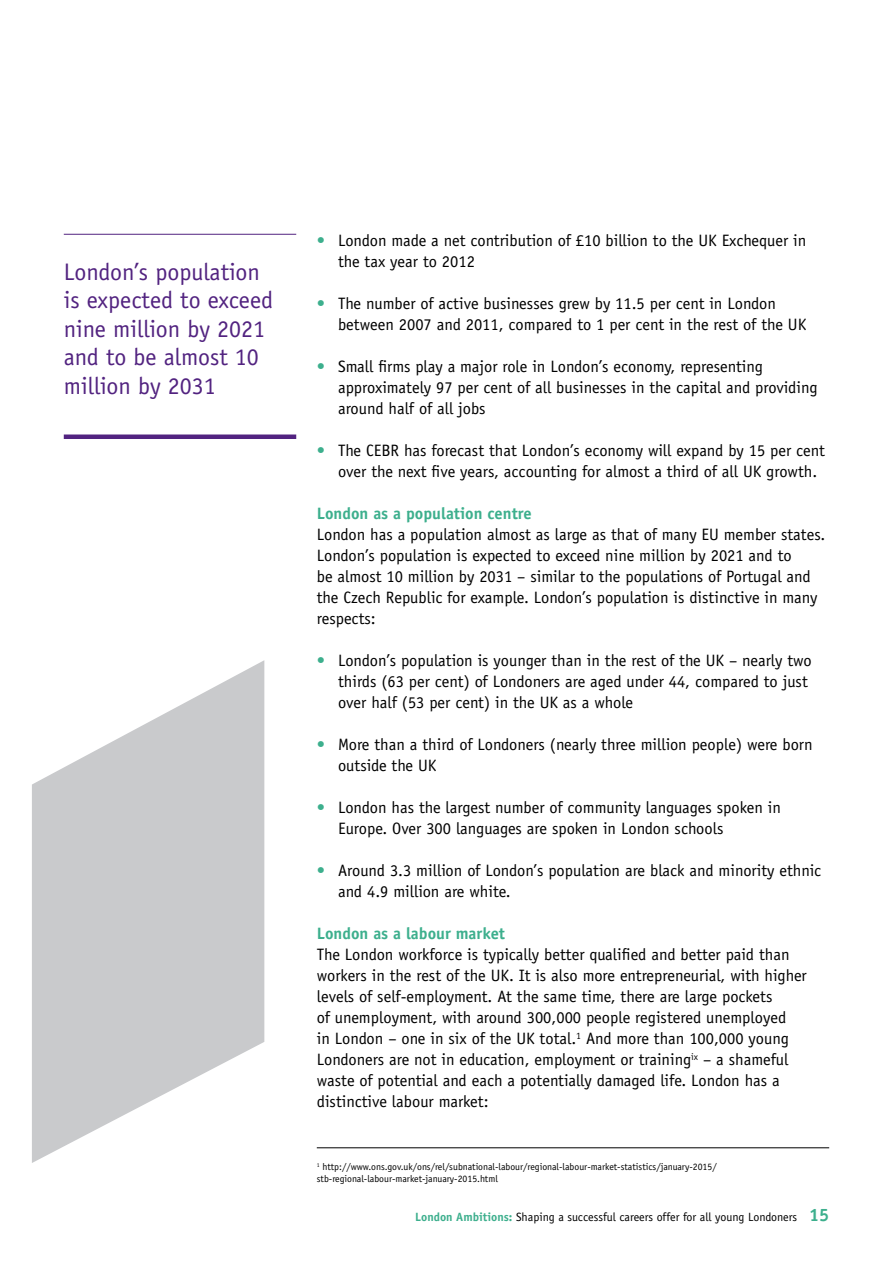
<style>
.page{position:relative;width:893px;height:1263px;background:#fff}
.page>*{position:absolute;margin:0;border:0;box-sizing:border-box;transform-origin:0 0}
.t1{font:24px/28.5px "Officina Sans";color:#522380}
.t2{font:16.5px/21px "Officina Sans";color:#000}
.t3{font:700 16.5px "Officina Sans";color:#3daf8d}
.t4{font:12px "Officina Sans";color:#000}
.t5{font:9.75px/12px "Officina Sans";color:#000}
.s1{color:#3daf8d}
.s2{font-weight:700;color:#3daf8d}
.s3{font-weight:700;font-size:18px;color:#3daf8d}
</style>
<div class="page">
<svg style="left:32px;top:660px;width:232px;height:503px;fill:#c9cacc"></svg>
<div style="left:64px;top:434px;width:232px;height:5px;background:#522380"></div>
<hr style="left:64px;top:234px;width:232px;height:1px;background:#522380">
<hr style="left:317px;top:1147px;width:512px;height:1px;background:#000">
<h1 class="t1" style="left:64px;top:257px;width:211px">London’s population is expected to exceed nine million by 2021 and to be almost 10 million by 2031</h1>
<p class="t2" style="left:338px;top:230px;width:470px;text-indent:-21px"><span class="s1">•</span> London made a net contribution of £10 billion to the UK Exchequer in the tax year to 2012</p>
<p class="t2" style="left:338px;top:293px;width:470px;text-indent:-21px"><span class="s1">•</span> The number of active businesses grew by 11.5 per cent in London between 2007 and 2011, compared to 1 per cent in the rest of the UK</p>
<p class="t2" style="left:338px;top:356px;width:481px;text-indent:-21px"><span class="s1">•</span> Small firms play a major role in London’s economy, representing approximately 97 per cent of all businesses in the capital and providing around half of all jobs</p>
<p class="t2" style="left:338px;top:440px;width:488px;text-indent:-21px"><span class="s1">•</span> The CEBR has forecast that London’s economy will expand by 15 per cent over the next five years, accounting for almost a third of all UK growth.</p>
<p class="t3" style="left:317px;top:503px;width:216px">London as a population centre</p>
<p class="t2" style="left:317px;top:524px;width:510px">London has a population almost as large as that of many EU member states.<br>London’s population is expected to exceed nine million by 2021 and to<br>be almost 10 million by 2031 – similar to the populations of Portugal and the Czech Republic for example. London’s population is distinctive in many respects:</p>
<p class="t2" style="left:338px;top:650px;width:475px;text-indent:-21px"><span class="s1">•</span> London’s population is younger than in the rest of the UK – nearly two thirds (63 per cent) of Londoners are aged under 44, compared to just over half (53 per cent) in the UK as a whole</p>
<p class="t2" style="left:338px;top:734px;width:476px;text-indent:-21px"><span class="s1">•</span> More than a third of Londoners (nearly three million people) were born outside the UK</p>
<p class="t2" style="left:338px;top:797px;width:444px;text-indent:-21px"><span class="s1">•</span> London has the largest number of community languages spoken in<br>Europe. Over 300 languages are spoken in London schools</p>
<p class="t2" style="left:338px;top:860px;width:485px;text-indent:-21px"><span class="s1">•</span> Around 3.3 million of London’s population are black and minority ethnic and 4.9 million are white.</p>
<p class="t3" style="left:317px;top:923px;width:190px">London as a labour market</p>
<p class="t2" style="left:317px;top:944px;width:492px">The London workforce is typically better qualified and better paid than workers in the rest of the UK. It is also more entrepreneurial, with higher levels of self-employment. At the same time, there are large pockets<br>of unemployment, with around 300,000 people registered unemployed<br>in London – one in six of the UK total.<sup>1</sup> And more than 100,000 young Londoners are not in education, employment or training<sup>ix</sup> – a shameful waste of potential and each a potentially damaged life. London has a distinctive labour market:</p>
<p class="t5" style="left:317px;top:1161px;width:401px"><sup>1</sup> http://www.ons.gov.uk/ons/rel/subnational-labour/regional-labour-market-statistics/january-2015/ stb-regional-labour-market-january-2015.html</p>
<p class="t4" style="left:415px;top:1209px;width:415px"><span class="s2">London Ambitions:</span> Shaping a successful careers offer for all young Londoners <span class="s3">15</span></p>
</div>
